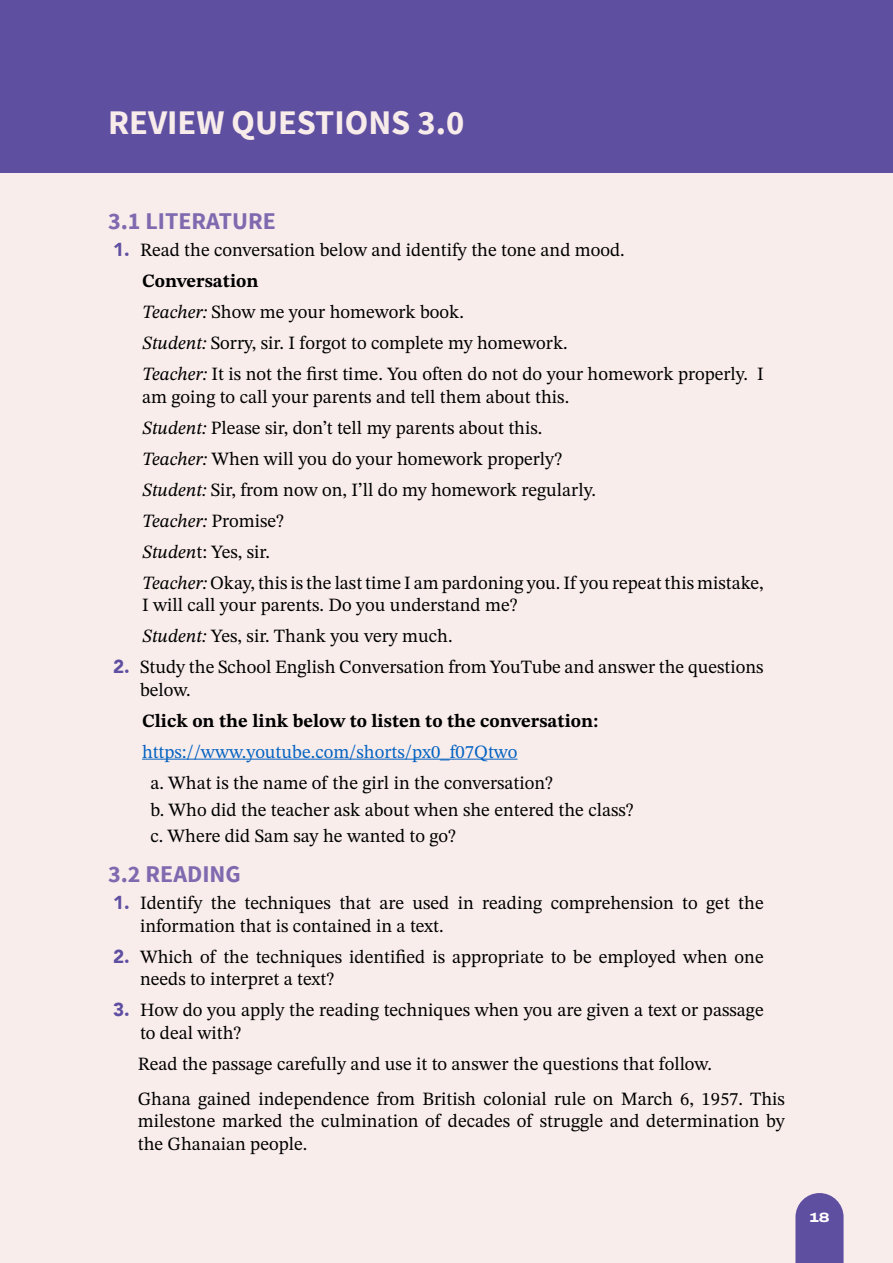
<style>
.page{position:relative;width:893px;height:1263px;background:#f9edec}
.page>*{position:absolute;margin:0;border:0;box-sizing:border-box;transform-origin:0 0}
.t1{font:700 34.5px "Source Sans Pro";color:#f8ecea}
.t2{font:700 24px "Source Sans Pro";color:#7f6aaf}
.t3{font:18.75px/31px "STIX Two Text";color:#000}
.t4{font:700 18.75px "STIX Two Text";color:#000}
.t5{font:18.75px "STIX Two Text";color:#0563c1}
.t6{font:800 13.5px "Archivo Expanded";color:#fff}
.s1{font-family:"Avenir";font-weight:900;color:#5f4fa1}
.s2{font-weight:700}
.s3{font-style:italic}
</style>
<div class="page">
<svg style="left:795px;top:1193px;width:49px;height:70px;background:#6d5da7"></svg>
<div style="left:0;top:0;width:893px;height:172px;background:#5f4fa1"></div>
<hr style="left:142px;top:759px;width:375px;height:1px;background:#0563c1">
<h1 class="t1" style="left:108px;top:100px;width:358px">REVIEW QUESTIONS 3.0</h1>
<p class="t2" style="left:108px;top:206px;width:169px">3.1 LITERATURE</p>
<p class="t3" style="left:142px;top:234px;width:623px;text-indent:-29px"><span class="s1">1.</span> Read the conversation below and identify the tone and mood.<br><span class="s2">Conversation<br></span><span class="s3">Teacher:</span> Show me your homework book.<br><span class="s3">Student:</span> Sorry, sir. I forgot to complete my homework.<br><span class="s3">Teacher:</span> It is not the first time. You often do not do your homework properly. I</p>
<p class="t3" style="left:142px;top:381px;width:623px">am going to call your parents and tell them about this.<br><span class="s3">Student:</span> Please sir, don’t tell my parents about this.<br><span class="s3">Teacher:</span> When will you do your homework properly?<br><span class="s3">Student:</span> Sir, from now on, I’ll do my homework regularly.<br><span class="s3">Teacher:</span> Promise?<br><span class="s3">Studen</span>t: Yes, sir.<br><span class="s3">Teacher:</span> Okay, this is the last time I am pardoning you. If you repeat this mistake,</p>
<p class="t3" style="left:142px;top:589px;width:377px">I will call your parents. Do you understand me?<br><span class="s3">Student:</span> Yes, sir. Thank you very much.</p>
<p class="t3" style="left:140px;top:656px;width:625px;line-height:22.5px;text-indent:-27px"><span class="s1">2.</span> Study the School English Conversation from YouTube and answer the questions below.</p>
<p class="t4" style="left:142px;top:707px;width:458px">Click on the link below to listen to the conversation:</p>
<p class="t5" style="left:142px;top:738px;width:377px">https://www.youtube.com/shorts/px0_f07Qtwo</p>
<p class="t3" style="left:151px;top:769px;width:484px;line-height:26.7px">a. What is the name of the girl in the conversation?<br>b. Who did the teacher ask about when she entered the class? c. Where did Sam say he wanted to go?</p>
<p class="t2" style="left:108px;top:859px;width:134px">3.2 READING</p>
<p class="t3" style="left:140px;top:891px;width:625px;line-height:22.5px;text-indent:-27px"><span class="s1">1.</span> Identify the techniques that are used in reading comprehension to get the information that is contained in a text.</p>
<p class="t3" style="left:140px;top:945px;width:625px;line-height:22.5px;text-indent:-27px"><span class="s1">2.</span> Which of the techniques identified is appropriate to be employed when one needs to interpret a text?</p>
<p class="t3" style="left:140px;top:998px;width:625px;line-height:22.5px;text-indent:-27px"><span class="s1">3.</span> How do you apply the reading techniques when you are given a text or passage to deal with?</p>
<p class="t3" style="left:138px;top:1046px;width:649px;line-height:35.2px">Read the passage carefully and use it to answer the questions that follow.<br>Ghana gained independence from British colonial rule on March 6, 1957. This</p>
<p class="t3" style="left:138px;top:1110px;width:649px;line-height:22.5px">milestone marked the culmination of decades of struggle and determination by the Ghanaian people.</p>
<p class="t6" style="left:809px;top:1207px;width:22px">18</p>
</div>
